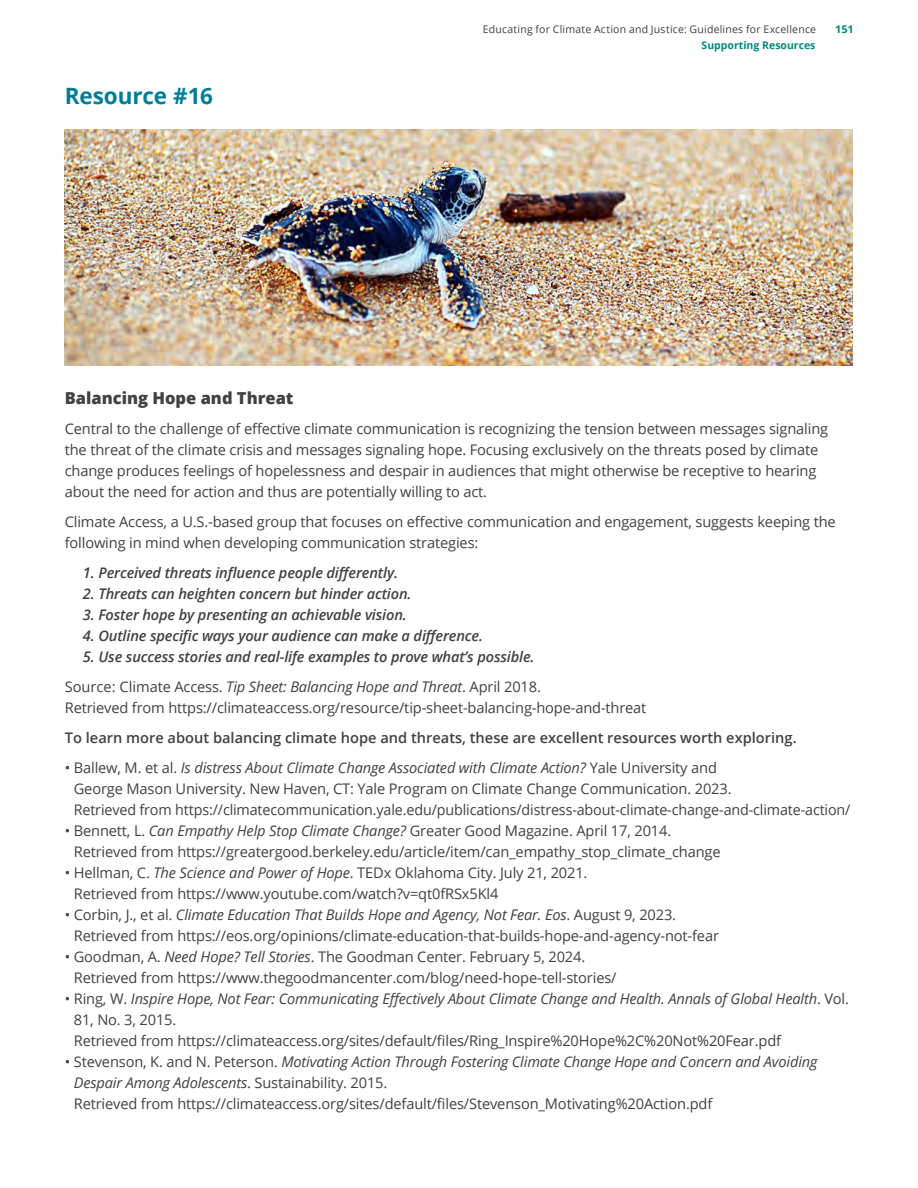
<style>
.page{position:relative;width:918px;height:1188px;background:#fff}
.page>*{position:absolute;margin:0;border:0;box-sizing:border-box;transform-origin:0 0}
.t1{font:700 22.5px "Open Sans";letter-spacing:-.005em;color:#007e97}
.t2{font:800 16.5px "Open Sans";color:#414042}
.t3{font:14.7px/21px "Open Sans";letter-spacing:-.01em;color:#414042}
.t4{font:italic 600 14.7px "Open Sans";letter-spacing:-.01em;color:#414042}
.t5{font:600 14.7px "Open Sans";color:#414042}
.t6{font:10.5px "Open Sans";letter-spacing:.02em;color:#414042}
.t7{font:700 10.5px "Open Sans";color:#008a7a}
.t8{font:700 10.5px "Open Sans";color:#008a7a;scale:1.05 1}
.s1{font-style:italic}
</style>
<div class="page">
<img style="left:65px;top:130px;width:788px;height:235px">
<h3 class="t1" style="left:65px;top:80px;width:150px">Resource #16</h3>
<p class="t6" style="left:483px;top:22px;width:335px">Educating for Climate Action and Justice: Guidelines for Excellence</p>
<p class="t8" style="left:835px;top:22px;width:19px">151</p>
<p class="t7" style="left:702px;top:38px;width:115px">Supporting Resources</p>
<h4 class="t2" style="left:65px;top:385px;width:230px">Balancing Hope and Threat</h4>
<p class="t3" style="left:65px;top:418px;width:765px">Central to the challenge of effective climate communication is recognizing the tension between messages signaling the threat of the climate crisis and messages signaling hope. Focusing exclusively on the threats posed by climate change produces feelings of hopelessness and despair in audiences that might otherwise be receptive to hearing about the need for action and thus are potentially willing to act.</p>
<p class="t3" style="left:65px;top:511px;width:773px">Climate Access, a U.S.-based group that focuses on effective communication and engagement, suggests keeping the following in mind when developing communication strategies:</p>
<p class="t4" style="left:83px;top:563px;width:317px">1. Perceived threats influence people differently.</p>
<p class="t4" style="left:83px;top:584px;width:330px">2. Threats can heighten concern but hinder action.</p>
<p class="t4" style="left:83px;top:605px;width:325px">3. Foster hope by presenting an achievable vision.</p>
<p class="t4" style="left:83px;top:626px;width:402px">4. Outline specific ways your audience can make a difference.</p>
<p class="t4" style="left:83px;top:647px;width:453px">5. Use success stories and real-life examples to prove what’s possible.</p>
<p class="t3" style="left:65px;top:676px;width:583px">Source: Climate Access. <span class="s1">Tip Sheet: Balancing Hope and Threat</span>. April 2018.<br>Retrieved from https://climateaccess.org/resource/tip-sheet-balancing-hope-and-threat</p>
<p class="t5" style="left:65px;top:728px;width:733px">To learn more about balancing climate hope and threats, these are excellent resources worth exploring.</p>
<p class="t3" style="left:74px;top:757px;width:778px;text-indent:-9px">• Ballew, M. et al. <span class="s1">Is distress About Climate Change Associated with Climate Action?</span> Yale University and<br>George Mason University. New Haven, CT: Yale Program on Climate Change Communication. 2023.<br>Retrieved from https://climatecommunication.yale.edu/publications/distress-about-climate-change-and-climate-action/</p>
<p class="t3" style="left:74px;top:820px;width:648px;text-indent:-9px">• Bennett, L. <span class="s1">Can Empathy Help Stop Climate Change?</span> Greater Good Magazine. April 17, 2014.<br>Retrieved from https://greatergood.berkeley.edu/article/item/can_empathy_stop_climate_change</p>
<p class="t3" style="left:74px;top:862px;width:515px;text-indent:-9px">• Hellman, C. <span class="s1">The Science and Power of Hope</span>. TEDx Oklahoma City. July 21, 2021.<br>Retrieved from https://www.youtube.com/watch?v=qt0fRSx5Kl4</p>
<p class="t3" style="left:74px;top:904px;width:647px;text-indent:-9px">• Corbin, J., et al. <span class="s1">Climate Education That Builds Hope and Agency, Not Fear. Eos</span>. August 9, 2023.<br>Retrieved from https://eos.org/opinions/climate-education-that-builds-hope-and-agency-not-fear</p>
<p class="t3" style="left:74px;top:946px;width:544px;text-indent:-9px">• Goodman, A. <span class="s1">Need Hope? Tell Stories</span>. The Goodman Center. February 5, 2024.<br>Retrieved from https://www.thegoodmancenter.com/blog/need-hope-tell-stories/</p>
<p class="t3" style="left:74px;top:988px;width:777px;text-indent:-9px">• Ring, W. <span class="s1">Inspire Hope, Not Fear: Communicating Effectively About Climate Change and Health. Annals of Global Health</span>. Vol.<br>81, No. 3, 2015.<br>Retrieved from https://climateaccess.org/sites/default/files/Ring_Inspire%20Hope%2C%20Not%20Fear.pdf</p>
<p class="t3" style="left:74px;top:1051px;width:745px;text-indent:-9px">• Stevenson, K. and N. Peterson. <span class="s1">Motivating Action Through Fostering Climate Change Hope and Concern and Avoiding<br>Despair Among Adolescents</span>. Sustainability. 2015.<br>Retrieved from https://climateaccess.org/sites/default/files/Stevenson_Motivating%20Action.pdf</p>
</div>
